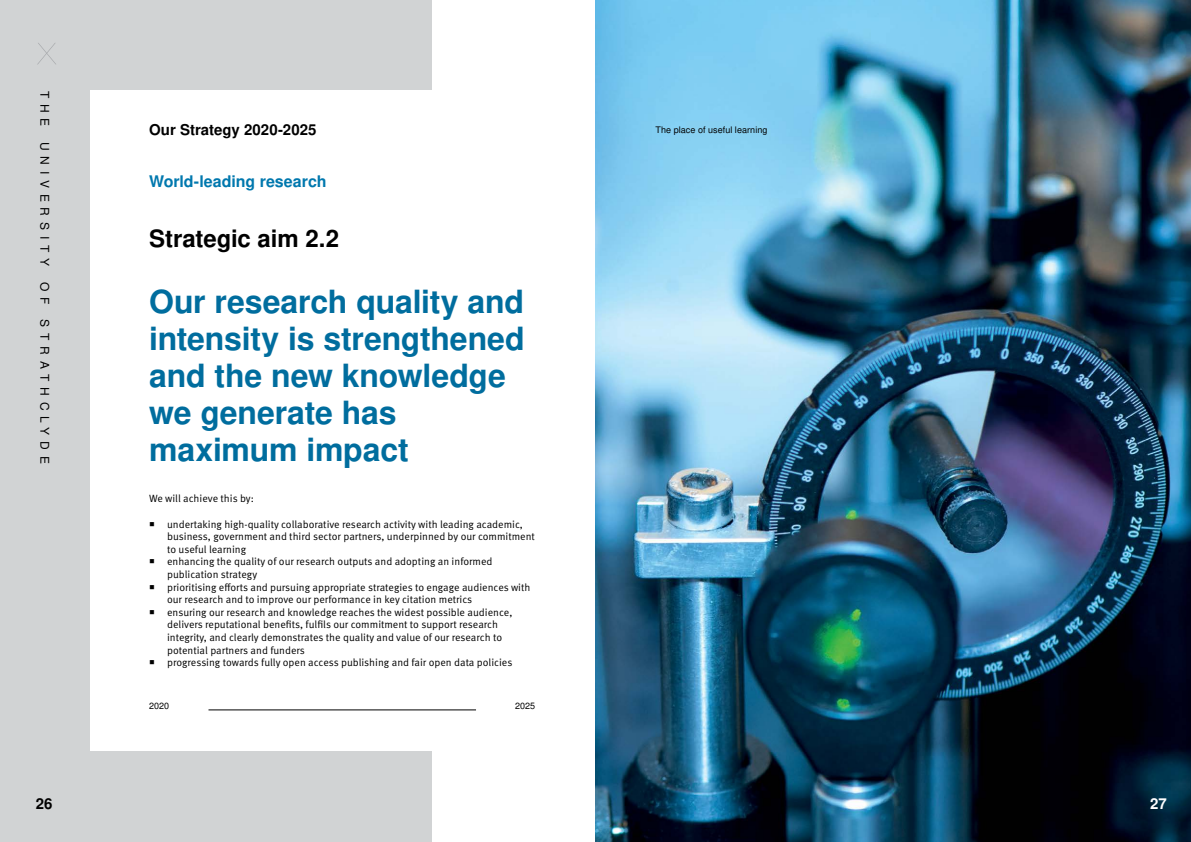
<style>
.page{position:relative;width:1191px;height:842px;background:#fff}
.page>*{position:absolute;margin:0;border:0;box-sizing:border-box;transform-origin:0 0}
.t1{font:700 32px/37px "Nimbus San L";letter-spacing:-.005em;color:#006d9e}
.t2{font:700 24px "Nimbus San L";letter-spacing:-.005em;color:#000}
.t3{font:700 16px "Nimbus San L";color:#0078ae}
.H5_Right{font:700 15px "Nimbus San L";color:#000}
.H5_Right-2{font:700 15px "Nimbus San L";color:#fff}
.t4{font:12px "Nimbus San L";letter-spacing:.485em;color:#000}
.t5{font:10.5px/12.6px "Meta OT Norm";color:#000}
.H7{font:9px "Nimbus San L";letter-spacing:.005em;color:#000}
.H7__Right{font:9px "Nimbus San L";color:#000}
</style>
<div class="page">
<img style="left:595px;top:0;width:596px;height:842px">
<div style="left:0;top:0;width:431px;height:842px;background:#d1d3d4"></div>
<div style="left:90px;top:91px;width:491px;height:660px;background:#fff"></div>
<hr style="left:208px;top:710px;width:268px;height:1px;background:#000">
<svg style="left:37px;top:43px;width:19px;height:21px"></svg>
<h5 class="t4" style="left:53px;top:91px;width:37px;rotate:90deg">THE</h5>
<h5 class="t4" style="left:53px;top:142px;width:126px;rotate:90deg">UNIVERSITY</h5>
<h5 class="t4" style="left:53px;top:282px;width:24px;rotate:90deg">O F</h5>
<h5 class="t4" style="left:53px;top:319px;width:146px;rotate:90deg">STRATHCLYDE</h5>
<h5 class="H5_Right" style="left:149px;top:119px;width:169px">Our Strategy 2020-2025</h5>
<h2 class="t3" style="left:149px;top:170px;width:179px">World-leading research</h2>
<h2 class="t2" style="left:149px;top:221px;width:192px">Strategic aim 2.2</h2>
<h2 class="t1" style="left:149px;top:282px;width:377px">Our research quality and intensity is strengthened and the new knowledge we generate has maximum impact</h2>
<p class="t5" style="left:149px;top:493px;width:106px">We will achieve this by:</p>
<p class="t5" style="left:167px;top:518px;width:369px;text-indent:-18px">○ undertaking high-quality collaborative research activity with leading academic, business, government and third sector partners, underpinned by our commitment to useful learning</p>
<p class="t5" style="left:167px;top:556px;width:327px;text-indent:-18px">○ enhancing the quality of our research outputs and adopting an informed publication strategy</p>
<p class="t5" style="left:167px;top:581px;width:365px;text-indent:-18px">○ prioritising efforts and pursuing appropriate strategies to engage audiences with our research and to improve our performance in key citation metrics</p>
<p class="t5" style="left:167px;top:606px;width:347px;text-indent:-18px">○ ensuring our research and knowledge reaches the widest possible audience, delivers reputational benefits, fulfils our commitment to support research integrity, and clearly demonstrates the quality and value of our research to potential partners and funders</p>
<p class="t5" style="left:149px;top:656px;width:365px">○ progressing towards fully open access publishing and fair open data policies</p>
<p class="H7" style="left:149px;top:699px;width:22px">2020</p>
<p class="H7__Right" style="left:515px;top:699px;width:21px">2025</p>
<p class="H7" style="left:655px;top:123px;width:113px">The place of useful learning</p>
<p class="H5_Right" style="left:36px;top:793px;width:18px">26</p>
<p class="H5_Right-2" style="left:1150px;top:793px;width:18px">27</p>
</div>
